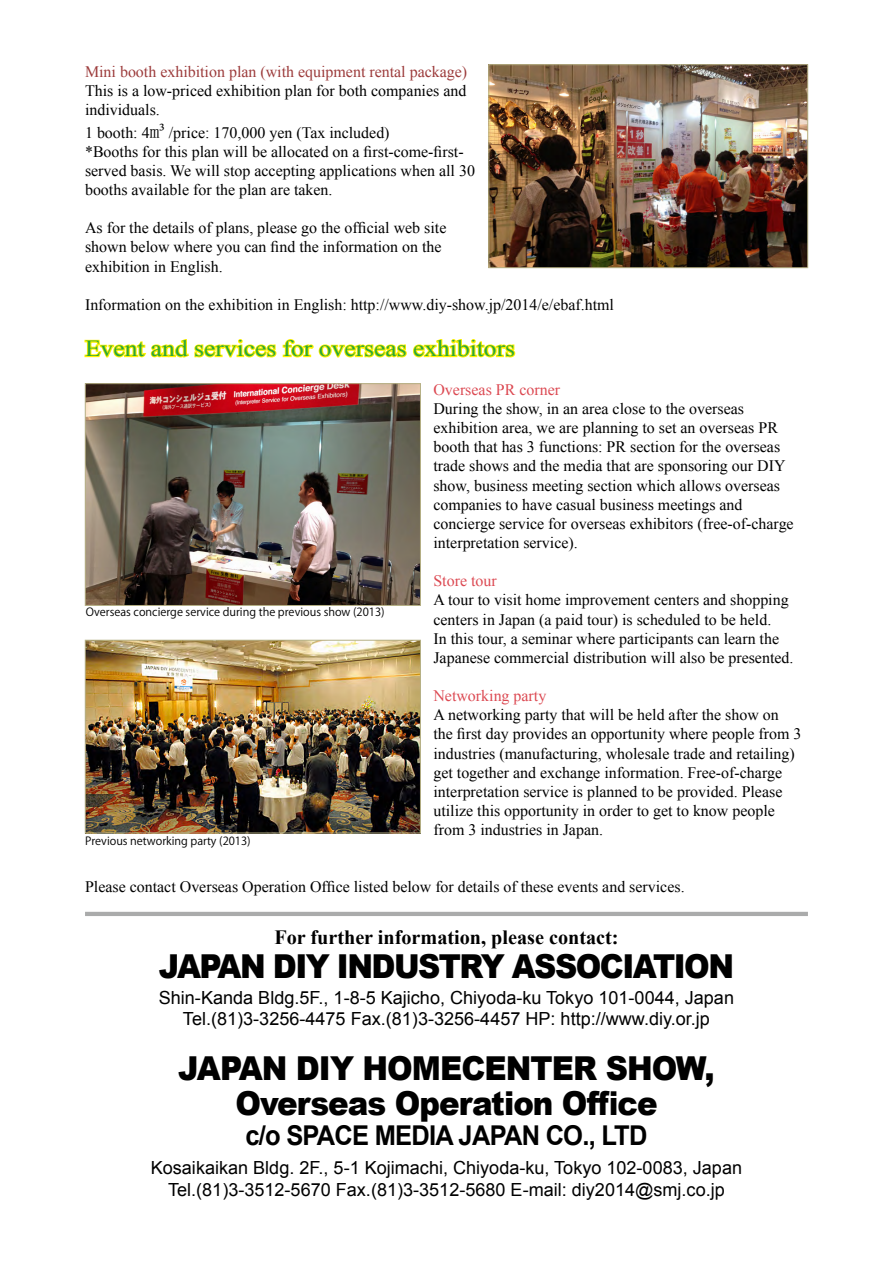
<style>
.page{position:relative;width:893px;height:1263px;background:#fff}
.page>*{position:absolute;margin:0;border:0;box-sizing:border-box;transform-origin:0 0}
.t1{font:900 33px/35.1px "Arial";letter-spacing:-.03em;color:#000;text-align:center;scale:.93 1}
.t2{font:900 33px "Arial";letter-spacing:-.05em;color:#000;scale:.93 1}
.t3{font:700 27.3px "Arial";letter-spacing:-.03em;color:#000;scale:.93 1}
.t4{font:22.95px "Times New Roman";color:#2aa738;scale:1.11 1}
.t5{font:700 20.25px "Times New Roman";color:#000}
.t6{font:18px/21.8px "Arial";color:#000;text-align:center}
.t7{font:15.9px/19.2px "Times New Roman";color:#000}
.t8{font:15.9px "Times New Roman";color:#9c3b3b}
.t9{font:15.9px "Times New Roman";color:#dc4952}
.t10{font:11.1px "Koz Go Pro";color:#000}
.s1{font-family:"Sim Sun";font-size:19.2px}
</style>
<div class="page">
<hr style="left:85px;top:912px;width:723px;height:4px;background:#aaabab">
<svg style="left:84px;top:339px;width:432px;height:19px"></svg>
<img style="left:491px;top:66px;width:315px;height:200px">
<div style="left:489px;top:64px;width:319px;height:204px;border:1px solid #b6b186"></div>
<img style="left:87px;top:385px;width:332px;height:219px">
<div style="left:85px;top:383px;width:336px;height:223px;border:1px solid #b6b186"></div>
<img style="left:87px;top:642px;width:332px;height:189px">
<div style="left:85px;top:640px;width:336px;height:193px;border:1px solid #b6b186"></div>
<p class="t8" style="left:85px;top:61px;width:384px">Mini booth exhibition plan (with equipment rental package)</p>
<p class="t7" style="left:85px;top:81px;width:383px">This is a low-priced exhibition plan for both companies and individuals.</p>
<p class="t7" style="left:85px;top:122px;width:391px">1 booth: 4<span class="s1">m³</span>/price: 170,000 yen (Tax included)<br>*Booths for this plan will be allocated on a first-come-first&shy;served basis. We will stop accepting applications when all 30 booths available for the plan are taken.</p>
<p class="t7" style="left:85px;top:218px;width:363px">As for the details of plans, please go the official web site shown below where you can find the information on the exhibition in English.</p>
<p class="t7" style="left:85px;top:295px;width:530px">Information on the exhibition in English: http://www.diy-show.jp/2014/e/ebaf.html</p>
<h3 class="t4" style="left:85px;top:333px;width:389px">Event and services for overseas exhibitors</h3>
<p class="t9" style="left:433px;top:379px;width:128px">Overseas PR corner</p>
<p class="t7" style="left:433px;top:399px;width:362px">During the show, in an area close to the overseas exhibition area, we are planning to set an overseas PR booth that has 3 functions: PR section for the overseas trade shows and the media that are sponsoring our DIY show, business meeting section which allows overseas companies to have casual business meetings and concierge service for overseas exhibitors (free-of-charge interpretation service).</p>
<p class="t9" style="left:433px;top:570px;width:65px">Store tour</p>
<p class="t7" style="left:433px;top:590px;width:362px">A tour to visit home improvement centers and shopping centers in Japan (a paid tour) is scheduled to be held.<br>In this tour, a seminar where participants can learn the Japanese commercial distribution will also be presented.</p>
<p class="t9" style="left:433px;top:685px;width:114px">Networking party</p>
<p class="t7" style="left:433px;top:705px;width:370px">A networking party that will be held after the show on the first day provides an opportunity where people from 3 industries (manufacturing, wholesale trade and retailing) get together and exchange information. Free-of-charge interpretation service is planned to be provided. Please utilize this opportunity in order to get to know people from 3 industries in Japan.</p>
<p class="t10" style="left:86px;top:604px;width:300px">Overseas concierge service during the previous show (2013)</p>
<p class="t10" style="left:85px;top:834px;width:167px">Previous networking party (2013)</p>
<p class="t7" style="left:85px;top:877px;width:601px">Please contact Overseas Operation Office listed below for details of these events and services.</p>
<p class="t5" style="left:274px;top:923px;width:346px">For further information, please contact:</p>
<h1 class="t2" style="left:159px;top:942px;width:620px">JAPAN DIY INDUSTRY ASSOCIATION</h1>
<p class="t6" style="left:159px;top:987px;width:577px">Shin-Kanda Bldg.5F., 1-8-5 Kajicho, Chiyoda-ku Tokyo 101-0044, Japan<br>Tel.(81)3-3256-4475 Fax.(81)3-3256-4457 HP: http://www.diy.or.jp</p>
<h1 class="t1" style="left:178px;top:1049px;width:579px">JAPAN DIY HOMECENTER SHOW,<br>Overseas Operation Office</h1>
<h2 class="t3" style="left:245px;top:1117px;width:434px">c/o SPACE MEDIA JAPAN CO., LTD</h2>
<p class="t6" style="left:151px;top:1157px;width:593px">Kosaikaikan Bldg. 2F., 5-1 Kojimachi, Chiyoda-ku, Tokyo 102-0083, Japan<br>Tel.(81)3-3512-5670 Fax.(81)3-3512-5680 E-mail: diy2014@smj.co.jp</p>
</div>
